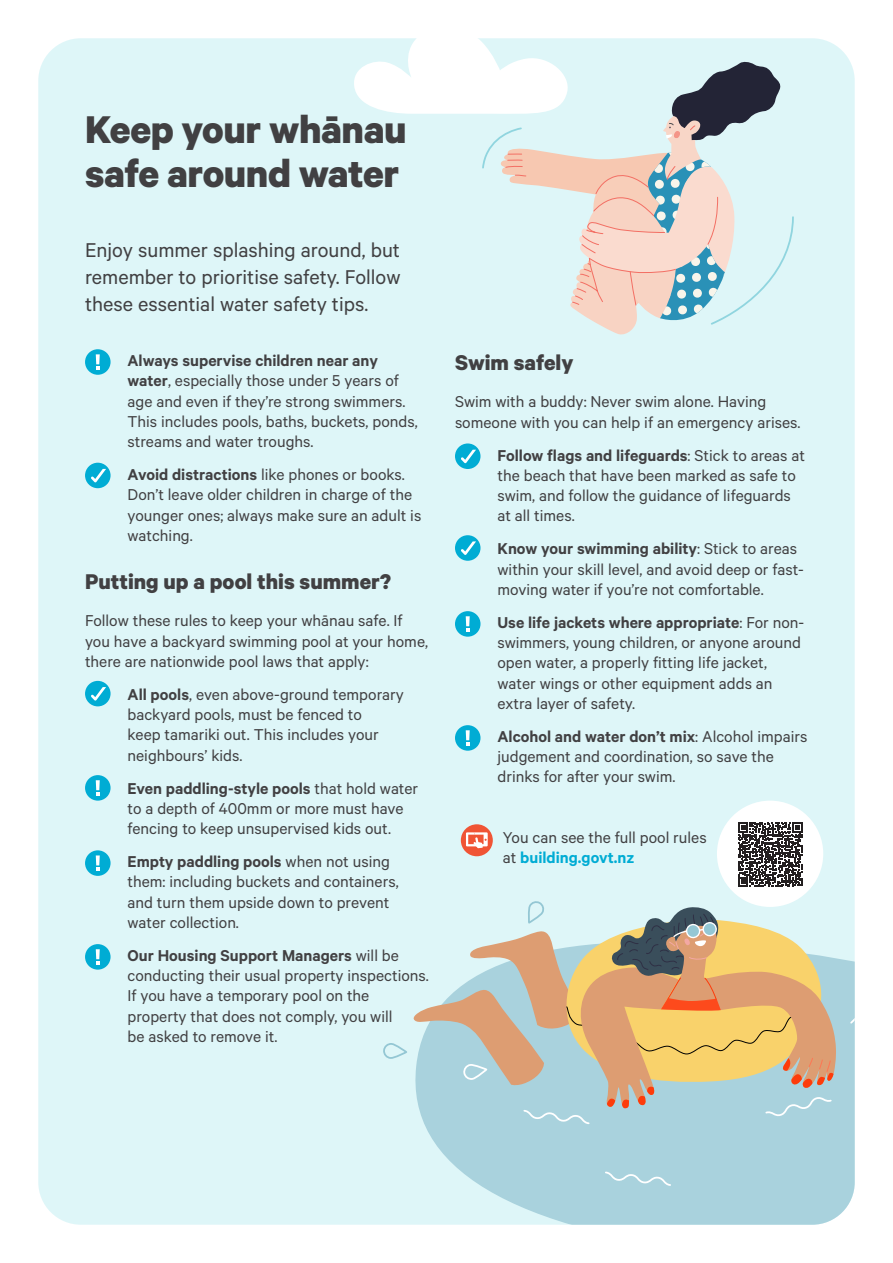
<style>
.page{position:relative;width:893px;height:1263px;background:#fff}
.page>*{position:absolute;margin:0;border:0;box-sizing:border-box;transform-origin:0 0}
.t1{font:700 43.5px/43.5px "Calibre";letter-spacing:-.01em;color:#414042}
.t2{font:700 24px "Calibre";color:#414042}
.t3{font:22.5px/27px "Calibre";color:#414042;text-align:justify}
.t4{font:17.7px/20.2px "Calibre";color:#414042}
.s1{font-weight:600}
.s2{font-weight:600;color:#00acd4}
</style>
<div class="page">
<div style="left:38px;top:38px;width:817px;height:1187px;background:#def6f8;border-radius:43px"></div>
<svg style="left:354px;top:38px;width:440px;height:297px"></svg>
<div style="left:717px;top:801px;width:106px;height:106px;background:#fff;border-radius:50%"></div>
<svg style="left:738px;top:822px;width:65px;height:65px"></svg>
<svg style="left:425px;top:958px;width:430px;height:267px;background:#b0d6e0"></svg>
<svg style="left:604px;top:1170px;width:68px;height:17px"></svg>
<svg style="left:849px;top:1006px;width:6px;height:19px"></svg>
<svg style="left:383px;top:901px;width:453px;height:224px"></svg>
<div style="left:85px;top:463px;width:26px;height:25px;background:#00acd4;border-radius:50%"></div>
<svg style="left:91px;top:469px;width:15px;height:13px"></svg>
<div style="left:85px;top:681px;width:26px;height:25px;background:#00acd4;border-radius:50%"></div>
<svg style="left:91px;top:687px;width:15px;height:13px"></svg>
<div style="left:85px;top:349px;width:26px;height:26px;background:#00acd4;border-radius:50%"></div>
<svg style="left:96px;top:354px;width:4px;height:15px"></svg>
<div style="left:85px;top:775px;width:26px;height:26px;background:#00acd4;border-radius:50%"></div>
<svg style="left:96px;top:780px;width:4px;height:15px"></svg>
<div style="left:85px;top:850px;width:26px;height:26px;background:#00acd4;border-radius:50%"></div>
<svg style="left:96px;top:855px;width:4px;height:15px"></svg>
<div style="left:85px;top:944px;width:26px;height:26px;background:#00acd4;border-radius:50%"></div>
<svg style="left:96px;top:949px;width:4px;height:15px"></svg>
<div style="left:455px;top:443px;width:25px;height:26px;background:#00acd4;border-radius:50%"></div>
<svg style="left:461px;top:450px;width:15px;height:13px"></svg>
<div style="left:455px;top:535px;width:25px;height:26px;background:#00acd4;border-radius:50%"></div>
<svg style="left:461px;top:541px;width:15px;height:14px"></svg>
<div style="left:455px;top:611px;width:25px;height:26px;background:#00acd4;border-radius:50%"></div>
<svg style="left:466px;top:616px;width:4px;height:15px"></svg>
<div style="left:455px;top:725px;width:25px;height:26px;background:#00acd4;border-radius:50%"></div>
<svg style="left:466px;top:730px;width:4px;height:15px"></svg>
<div style="left:461px;top:824px;width:32px;height:32px;background:#f05435;border-radius:50%"></div>
<svg style="left:466px;top:832px;width:22px;height:16px"></svg>
<h1 class="t1" style="left:85px;top:106px;width:323px">Keep your whānau safe around water</h1>
<p class="t3" style="left:85px;top:235px;width:317px">Enjoy summer splashing around, but remember to prioritise safety. Follow these essential water safety tips.</p>
<p class="t4" style="left:128px;top:350px;width:292px"><span class="s1">Always supervise children near any water</span>, especially those under 5 years of age and even if they’re strong swimmers.<br>This includes pools, baths, buckets, ponds, streams and water troughs.</p>
<p class="t4" style="left:128px;top:464px;width:295px"><span class="s1">Avoid distractions</span> like phones or books.<br>Don’t leave older children in charge of the younger ones; always make sure an adult is watching.</p>
<h2 class="t2" style="left:85px;top:567px;width:308px">Putting up a pool this summer?</h2>
<p class="t4" style="left:85px;top:610px;width:345px">Follow these rules to keep your whānau safe. If you have a backyard swimming pool at your home, there are nationwide pool laws that apply:</p>
<p class="t4" style="left:128px;top:683px;width:278px"><span class="s1">All pools</span>, even above-ground temporary backyard pools, must be fenced to<br>keep tamariki out. This includes your neighbours’ kids.</p>
<p class="t4" style="left:128px;top:777px;width:292px"><span class="s1">Even paddling-style pools</span> that hold water to a depth of 400mm or more must have fencing to keep unsupervised kids out.</p>
<p class="t4" style="left:128px;top:851px;width:273px"><span class="s1">Empty paddling pools</span> when not using them: including buckets and containers, and turn them upside down to prevent water collection.</p>
<p class="t4" style="left:128px;top:945px;width:303px"><span class="s1">Our Housing Support Managers</span> will be conducting their usual property inspections.<br>If you have a temporary pool on the property that does not comply, you will<br>be asked to remove it.</p>
<h2 class="t2" style="left:455px;top:348px;width:120px">Swim safely</h2>
<p class="t4" style="left:455px;top:391px;width:347px">Swim with a buddy: Never swim alone. Having someone with you can help if an emergency arises.</p>
<p class="t4" style="left:497px;top:444px;width:309px"><span class="s1">Follow flags and lifeguards</span>: Stick to areas at the beach that have been marked as safe to swim, and follow the guidance of lifeguards at all times.</p>
<p class="t4" style="left:497px;top:538px;width:308px"><span class="s1">Know your swimming ability</span>: Stick to areas within your skill level, and avoid deep or fast&shy;moving water if you’re not comfortable.</p>
<p class="t4" style="left:497px;top:612px;width:308px"><span class="s1">Use life jackets where appropriate</span>: For non&shy;swimmers, young children, or anyone around open water, a properly fitting life jacket, water wings or other equipment adds an extra layer of safety.</p>
<p class="t4" style="left:497px;top:726px;width:311px"><span class="s1">Alcohol and water don’t mix</span>: Alcohol impairs judgement and coordination, so save the drinks for after your swim.</p>
<p class="t4" style="left:503px;top:826px;width:205px">You can see the full pool rules at <span class="s2">building.govt.nz</span></p>
</div>
